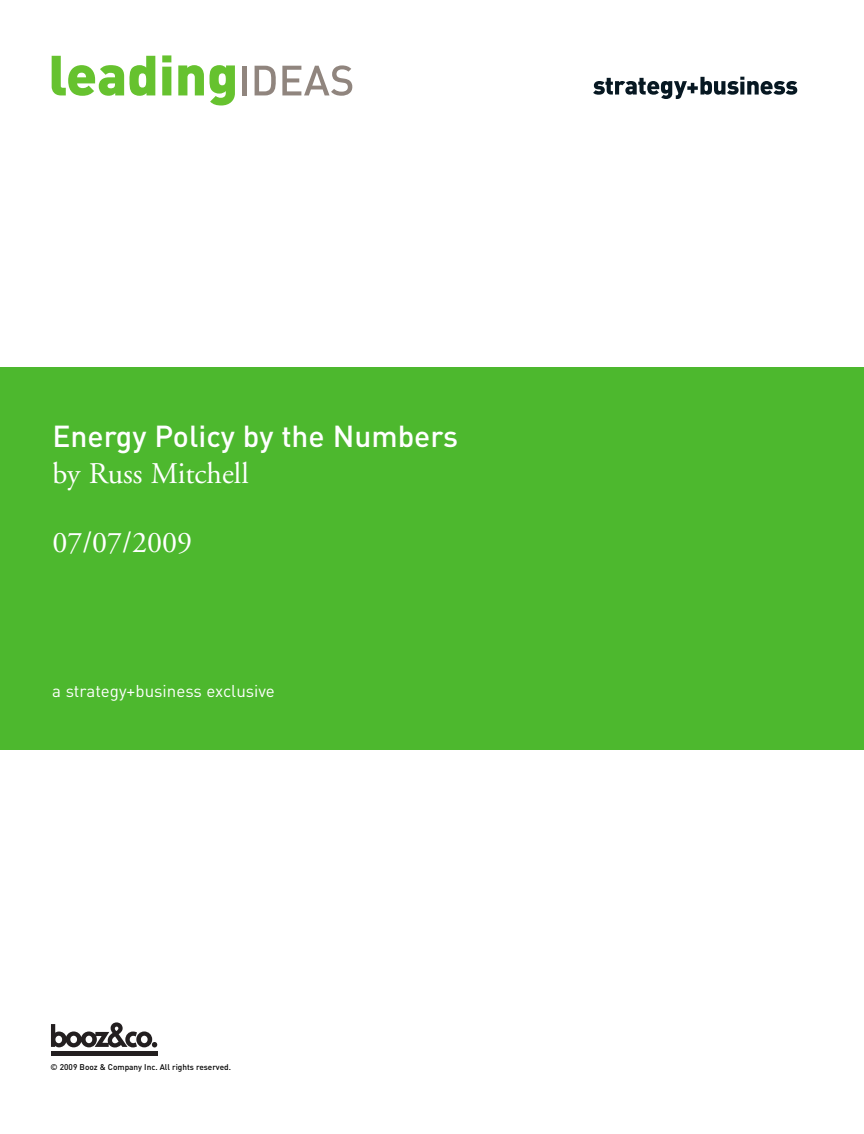
<style>
.page{position:relative;width:864px;height:1134px;background:#fff}
.page>*{position:absolute;margin:0;border:0;box-sizing:border-box;transform-origin:0 0}
.t1{font:500 30px "DIN";color:#fff}
.t2{font:30px "Adobe Garamond";color:#fff}
.t3{font:16.95px "DIN";color:#fff}
.t4{font:500 8.25px "DIN";letter-spacing:-.005em;color:#000}
</style>
<div class="page">
<div style="left:0;top:367px;width:864px;height:383px;background:#4db82e"></div>
<svg style="left:52px;top:56px;width:103px;height:40px"></svg>
<svg style="left:162px;top:55px;width:9px;height:40px"></svg>
<svg style="left:178px;top:65px;width:26px;height:30px"></svg>
<svg style="left:210px;top:65px;width:25px;height:40px"></svg>
<div style="left:242px;top:66px;width:5px;height:29px;background:#90857e"></div>
<svg style="left:255px;top:66px;width:21px;height:29px"></svg>
<svg style="left:282px;top:65px;width:70px;height:31px"></svg>
<svg style="left:593px;top:77px;width:204px;height:22px"></svg>
<hr style="left:51px;top:1051px;width:106px;height:4px;background:#231f20">
<svg style="left:51px;top:1022px;width:106px;height:25px"></svg>
<h1 class="t1" style="left:53px;top:419px;width:407px">Energy Policy by the Numbers</h1>
<h1 class="t2" style="left:53px;top:461px;width:198px">by Russ Mitchell</h1>
<h1 class="t2" style="left:53px;top:530px;width:141px">07/07/2009</h1>
<h2 class="t3" style="left:52px;top:681px;width:224px">a strategy+business exclusive</h2>
<p class="t4" style="left:51px;top:1062px;width:182px">© 2009 Booz &amp; Company Inc. All rights reserved.</p>
</div>
